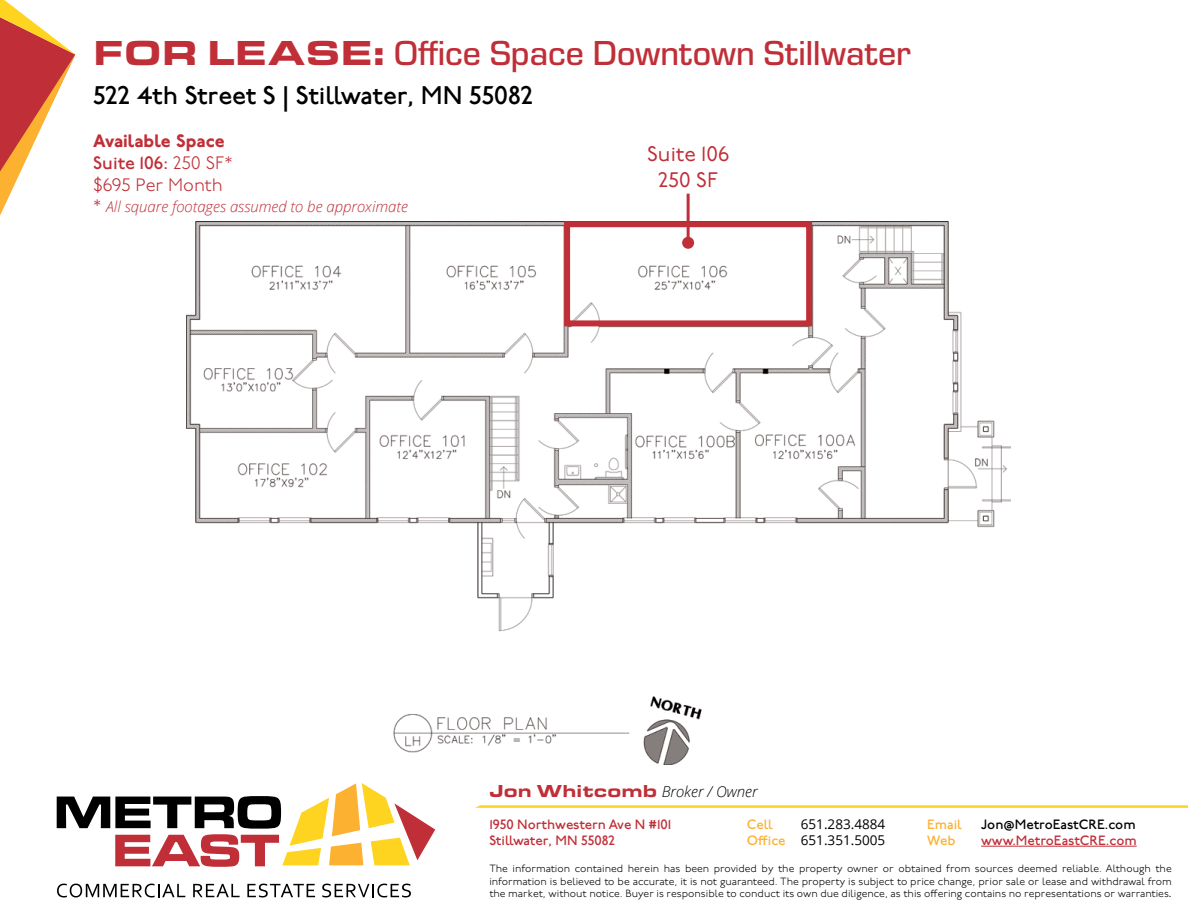
<style>
.page{position:relative;width:1188px;height:918px;background:#fff}
.page>*{position:absolute;margin:0;border:0;box-sizing:border-box;transform-origin:0 0}
.t1{font:500 36px "Eurostile";color:#c02f38}
.t2{font:500 25.5px "P22 Underground";color:#000}
.t3{font:21px/25.2px "P22 Underground";color:#c02f38;text-align:center}
.t4{font:300 18px/21.6px "P22 Underground";color:#c02f38}
.t5{font:italic 300 15px "Open Sans";color:#c02f38}
.t6{font:italic 300 15px "Open Sans";color:#000}
.t7{font:500 13.5px/16.2px "P22 Underground";color:#c02f38}
.t8{font:13.5px/16.2px "Open Sans";color:#000;text-align:right}
.t9{font:500 13.5px "P22 Underground";color:#000}
.t10{font:500 13.5px "P22 Underground";color:#fcb131}
.t11{font:300 10.5px/12.6px "P22 Underground";color:#000;text-align:justify}
.s1{font-family:"Eurostile Ext";font-weight:900}
.s2{font-weight:800}
.s3{font-weight:500}
.s4{font-family:"P22 Underground";font-style:normal;font-size:18px}
.s5{font-family:"Eurostile Ext";font-weight:900;font-style:normal;font-size:18px;color:#c02f38}
.s6{font-family:"P22 Underground";font-weight:500;color:#fcb131}
.s7{font-family:"Eurostile Ext";font-weight:400;font-size:9.75px}
</style>
<div class="page">
<svg style="left:475px;top:805px;width:713px;height:3px"></svg>
<hr style="left:981px;top:846px;width:156px;height:1px;background:#c02f38">
<svg style="left:57px;top:884px;width:128px;height:13px"></svg>
<svg style="left:193px;top:884px;width:47px;height:13px"></svg>
<svg style="left:247px;top:884px;width:68px;height:13px"></svg>
<svg style="left:322px;top:884px;width:89px;height:13px"></svg>
<svg style="left:57px;top:783px;width:378px;height:84px"></svg>
<img style="left:186px;top:221px;width:824px;height:544px">
<svg style="left:0;top:0;width:75px;height:216px"></svg>
<div style="left:564px;top:221px;width:248px;height:105px;border:6px solid #c02f38"></div>
<hr style="left:687px;top:194px;width:3px;height:49px;background:#c02f38">
<div style="left:682px;top:237px;width:12px;height:12px;background:#c02f38;border-radius:50%"></div>
<h1 class="t1" style="left:93px;top:28px;width:819px"><span class="s1">FOR LEASE:</span> Office Space Downtown Stillwater</h1>
<h2 class="t2" style="left:93px;top:81px;width:441px">522 4th Street S | Stillwater, MN 55082</h2>
<h3 class="t4" style="left:93px;top:131px;width:141px"><span class="s2">Available Space<br></span><span class="s3">Suite 106:</span> 250 SF* $695 Per Month</h3>
<h3 class="t5" style="left:93px;top:196px;width:316px"><span class="s4">*</span> All square footages assumed to be approximate</h3>
<h3 class="t3" style="left:647px;top:143px;width:84px">Suite 106<br>250 SF</h3>
<h3 class="t6" style="left:489px;top:781px;width:270px"><span class="s5">Jon Whitcomb</span> Broker / Owner</h3>
<p class="t10" style="left:747px;top:817px;width:27px">Cell</p>
<p class="t7" style="left:489px;top:817px;width:183px">1950 Northwestern Ave N #101<br>Stillwater, MN 55082</p>
<p class="t8" style="left:747px;top:815px;width:140px">651.283.4884<br><span class="s6">Office</span> 651.351.5005</p>
<p class="t10" style="left:927px;top:817px;width:36px">Email</p>
<p class="t9" style="left:981px;top:817px;width:156px">Jon@MetroEastCRE.com</p>
<p class="t10" style="left:927px;top:833px;width:30px">Web</p>
<p class="t7" style="left:981px;top:833px;width:157px">www.MetroEastCRE.com</p>
<p class="t11" style="left:489px;top:863px;width:684px">The information contained herein has been provided by the property owner or obtained from sources deemed reliable. Although the information is believed to be accurate, it is not guaranteed. The property is subject to price change, prior sale or lease and withdrawal from the market, without notice. Buyer is responsible to conduct its own due diligence, as this offering contains no representations or warranties<span class="s7">.</span></p>
</div>
